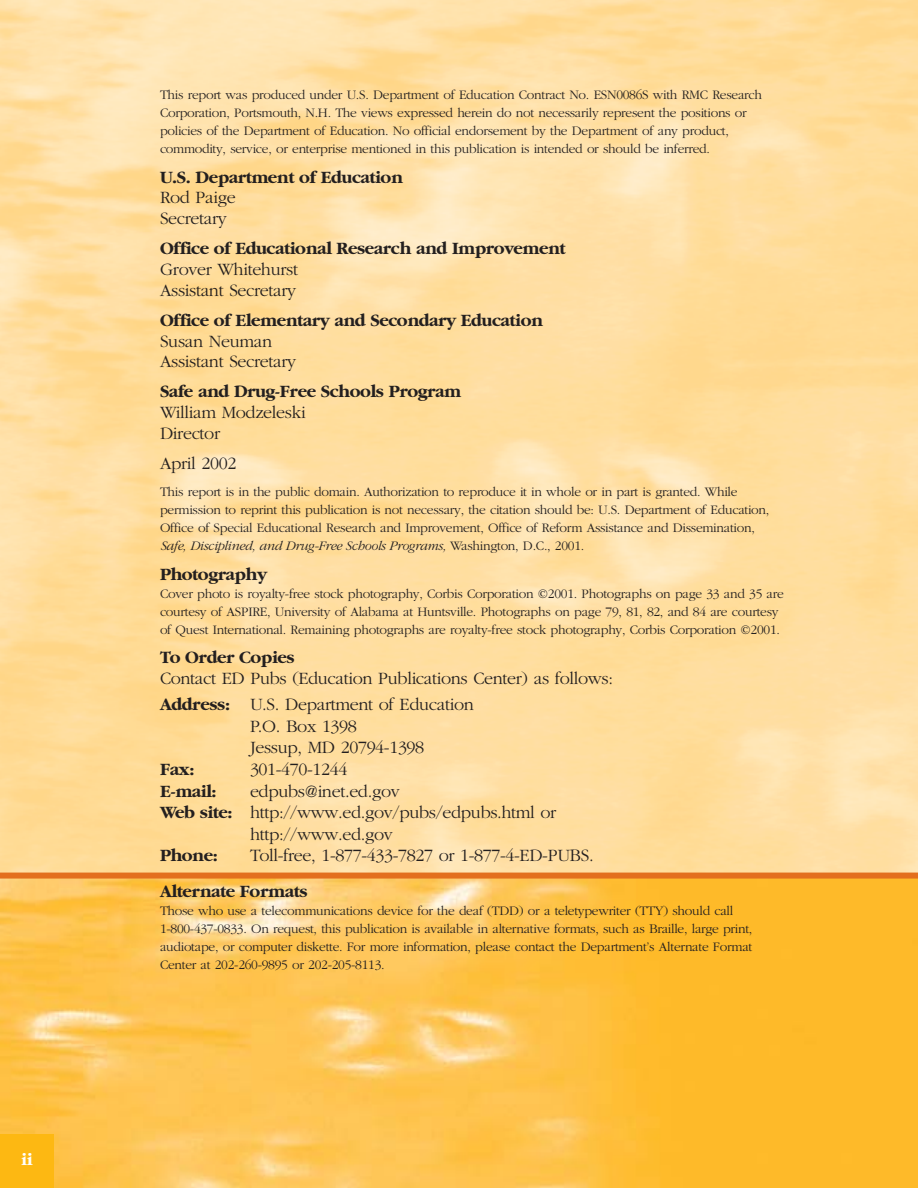
<style>
.page{position:relative;width:918px;height:1188px;background:#fff}
.page>*{position:absolute;margin:0;border:0;box-sizing:border-box;transform-origin:0 0}
.t1{font:300 18px/20.9px "Garamond";letter-spacing:-.02em;color:#231f1f}
.t2{font:700 18px "Garamond";letter-spacing:-.025em;color:#231f1f}
.t3{font:700 18px "Garamond";color:#fff}
.t4{font:300 13.5px/18px "Garamond";letter-spacing:-.02em;color:#231f1f}
.s1{font-style:italic}
.s2{font-weight:700}
</style>
<div class="page">
<img style="left:0;top:0;width:918px;height:873px">
<img style="left:0;top:879px;width:918px;height:309px">
<div style="left:0;top:873px;width:918px;height:6px;background:#e36f1e"></div>
<div style="left:0;top:1134px;width:54px;height:54px;background:#fdb812"></div>
<h1 class="t3" style="left:21px;top:1153px;width:13px">ii</h1>
<p class="t4" style="left:160px;top:87px;width:604px">This report was produced under U.S. Department of Education Contract No. ESN0086S with RMC Research Corporation, Portsmouth, N.H. The views expressed herein do not necessarily represent the positions or policies of the Department of Education. No official endorsement by the Department of any product, commodity, service, or enterprise mentioned in this publication is intended or should be inferred.</p>
<h1 class="t2" style="left:160px;top:170px;width:244px">U.S. Department of Education</h1>
<h1 class="t1" style="left:160px;top:189px;width:77px">Rod Paige<br>Secretary</h1>
<h1 class="t2" style="left:160px;top:241px;width:407px">Office of Educational Research and Improvement</h1>
<h1 class="t1" style="left:160px;top:260px;width:140px">Grover Whitehurst<br>Assistant Secretary</h1>
<h1 class="t2" style="left:160px;top:313px;width:384px">Office of Elementary and Secondary Education</h1>
<h1 class="t1" style="left:160px;top:332px;width:138px">Susan Neuman<br>Assistant Secretary</h1>
<h1 class="t2" style="left:160px;top:385px;width:302px">Safe and Drug-Free Schools Program</h1>
<h1 class="t1" style="left:160px;top:403px;width:147px">William Modzeleski<br>Director</h1>
<h1 class="t1" style="left:160px;top:454px;width:78px">April 2002</h1>
<p class="t4" style="left:160px;top:484px;width:611px">This report is in the public domain. Authorization to reproduce it in whole or in part is granted. While permission to reprint this publication is not necessary, the citation should be: U.S. Department of Education, Office of Special Educational Research and Improvement, Office of Reform Assistance and Dissemination, <span class="s1">Safe, Disciplined, and Drug-Free Schools Programs,</span> Washington, D.C., 2001.</p>
<h1 class="t2" style="left:160px;top:567px;width:109px">Photography</h1>
<p class="t4" style="left:160px;top:585px;width:625px">Cover photo is royalty-free stock photography, Corbis Corporation ©2001. Photographs on page 33 and 35 are courtesy of ASPIRE, University of Alabama at Huntsville. Photographs on page 79, 81, 82, and 84 are courtesy of Quest International. Remaining photographs are royalty-free stock photography, Corbis Corporation ©2001.</p>
<h1 class="t2" style="left:160px;top:651px;width:136px">To Order Copies</h1>
<h1 class="t1" style="left:160px;top:667px;width:455px;line-height:25.8px">Contact ED Pubs (Education Publications Center) as follows:<br><span class="s2">Address:</span> U.S. Department of Education</h1>
<h1 class="t1" style="left:250px;top:717px;width:176px;line-height:21.6px">P.O. Box 1398<br>Jessup, MD 20794-1398</h1>
<h1 class="t2" style="left:160px;top:762px;width:36px">Fax:</h1>
<h1 class="t1" style="left:250px;top:760px;width:99px">301-470-1244</h1>
<h1 class="t2" style="left:160px;top:784px;width:58px">E-mail:</h1>
<h1 class="t1" style="left:250px;top:782px;width:151px">edpubs@inet.ed.gov</h1>
<h1 class="t1" style="left:160px;top:803px;width:398px"><span class="s2">Web site:</span> http://www.ed.gov/pubs/edpubs.html or</h1>
<h1 class="t1" style="left:250px;top:825px;width:144px">http://www.ed.gov</h1>
<h1 class="t2" style="left:160px;top:849px;width:59px">Phone:</h1>
<h1 class="t1" style="left:250px;top:847px;width:345px">Toll-free, 1-877-433-7827 or 1-877-4-ED-PUBS.</h1>
<h1 class="t2" style="left:160px;top:884px;width:149px">Alternate Formats</h1>
<p class="t4" style="left:160px;top:903px;width:594px">Those who use a telecommunications device for the deaf (TDD) or a teletypewriter (TTY) should call 1-800-437-0833. On request, this publication is available in alternative formats, such as Braille, large print, audiotape, or computer diskette. For more information, please contact the Department’s Alternate Format Center at 202-260-9895 or 202-205-8113.</p>
</div>
